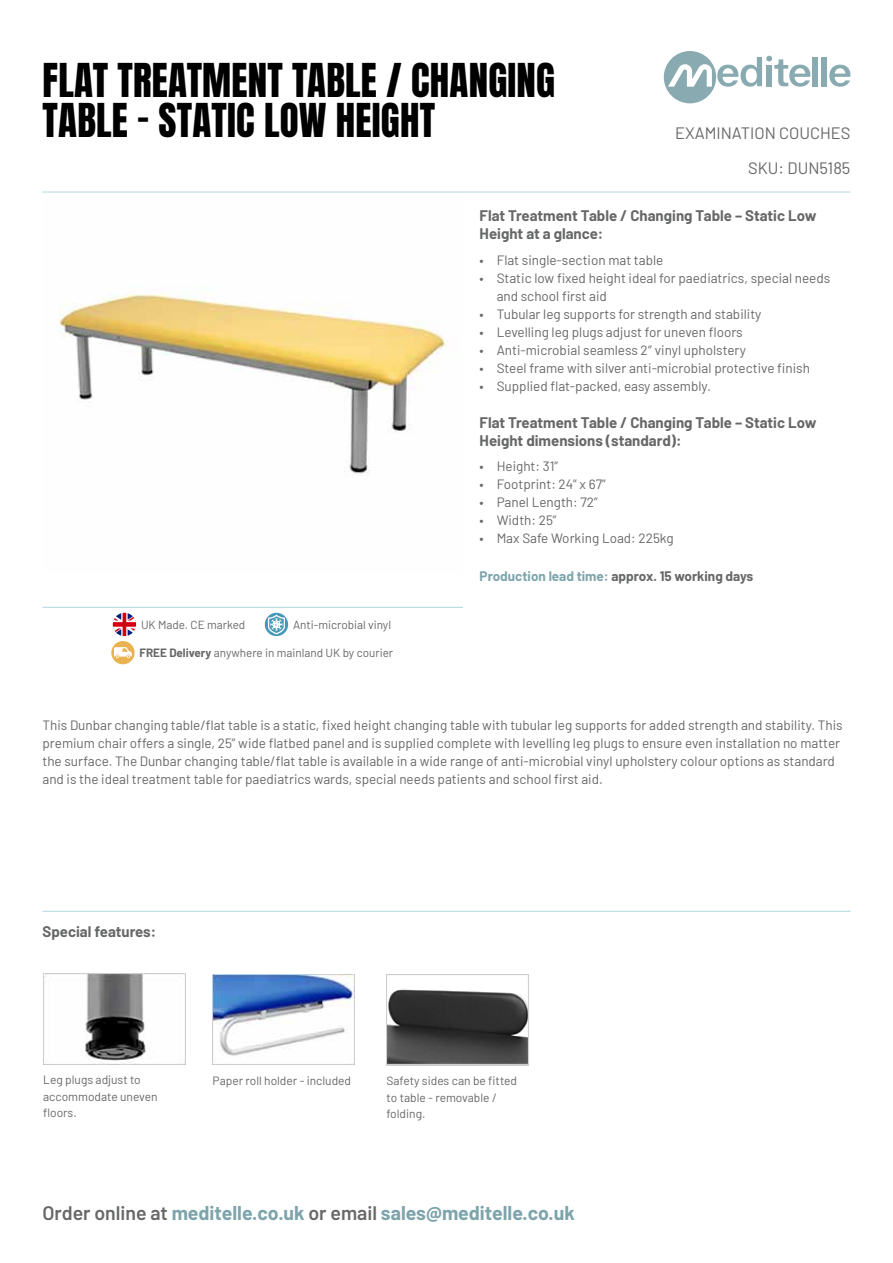
<style>
.page{position:relative;width:893px;height:1263px;background:#fff}
.page>*{position:absolute;margin:0;border:0;box-sizing:border-box;transform-origin:0 0}
.t1{font:39px/40.5px "Anton";letter-spacing:.005em;color:#000}
.t2{font:700 19.5px "Barlow";color:#7da4ab}
.t3{font:16.5px "Barlow";color:#666767}
.t4{font:700 15px/18px "Barlow";color:#666767}
.t5{font:13.5px/18px "Barlow";color:#666767}
.t6{font:700 13.5px "Barlow";color:#666767}
.t7{font:12px/16.5px "Barlow";color:#666767}
.t8{font:11.7px "Barlow";color:#666767}
.s1{font-weight:700}
.s2{color:#7da4ab}
.s3{font-weight:600;color:#666767}
</style>
<div class="page">
<img style="left:59px;top:291px;width:388px;height:183px">
<div style="left:664px;top:51px;width:52px;height:52px;background:#88aab0;border-radius:50%"></div>
<svg style="left:668px;top:56px;width:142px;height:31px"></svg>
<div style="left:813px;top:57px;width:5px;height:29px;background:#88aab0"></div>
<div style="left:822px;top:57px;width:5px;height:29px;background:#88aab0"></div>
<svg style="left:829px;top:65px;width:21px;height:22px"></svg>
<hr style="left:43px;top:192px;width:807px;height:1px;background:#b1d7e1">
<div style="left:111px;top:641px;width:24px;height:23px;background:#eab351;border-radius:50%"></div>
<svg style="left:114px;top:647px;width:18px;height:11px"></svg>
<svg style="left:113px;top:613px;width:23px;height:23px"></svg>
<svg style="left:265px;top:613px;width:23px;height:23px"></svg>
<svg style="left:268px;top:614px;width:17px;height:20px"></svg>
<hr style="left:43px;top:607px;width:420px;height:1px;background:#b1d7e1">
<hr style="left:43px;top:911px;width:807px;height:1px;background:#b1d7e1">
<img style="left:43px;top:973px;width:142px;height:91px">
<img style="left:213px;top:974px;width:142px;height:91px">
<img style="left:387px;top:974px;width:142px;height:91px">
<h1 class="t1" style="left:43px;top:63px;width:514px">FLAT TREATMENT TABLE / CHANGING<br>TABLE – STATIC LOW HEIGHT</h1>
<p class="t3" style="left:675px;top:121px;width:177px">EXAMINATION COUCHES</p>
<p class="t3" style="left:748px;top:156px;width:104px">SKU: DUN5185</p>
<p class="t8" style="left:141px;top:616px;width:106px">UK Made. CE marked</p>
<p class="t8" style="left:293px;top:616px;width:100px">Anti-microbial vinyl</p>
<p class="t8" style="left:140px;top:644px;width:255px"><span class="s1">FREE Delivery</span> anywhere in mainland UK by courier</p>
<p class="t4" style="left:480px;top:206px;width:338px">Flat Treatment Table / Changing Table – Static Low<br>Height at a glance:</p>
<p class="t5" style="left:480px;top:250px;width:185px">• Flat single-section mat table</p>
<p class="t5" style="left:497px;top:268px;width:335px;text-indent:-17px">• Static low fixed height ideal for paediatrics, special needs and school first aid</p>
<p class="t5" style="left:480px;top:304px;width:283px">• Tubular leg supports for strength and stability</p>
<p class="t5" style="left:480px;top:322px;width:265px">• Levelling leg plugs adjust for uneven floors</p>
<p class="t5" style="left:480px;top:340px;width:268px">• Anti-microbial seamless 2″ vinyl upholstery</p>
<p class="t5" style="left:480px;top:358px;width:332px">• Steel frame with silver anti-microbial protective finish</p>
<p class="t5" style="left:480px;top:376px;width:233px">• Supplied flat-packed, easy assembly.</p>
<p class="t4" style="left:480px;top:412px;width:338px">Flat Treatment Table / Changing Table – Static Low<br>Height dimensions (standard):</p>
<p class="t5" style="left:480px;top:456px;width:80px">• Height: 31”</p>
<p class="t5" style="left:480px;top:474px;width:128px">• Footprint: 24” x 67”</p>
<p class="t5" style="left:480px;top:492px;width:120px">• Panel Length: 72”</p>
<p class="t5" style="left:480px;top:510px;width:78px">• Width: 25”</p>
<p class="t5" style="left:480px;top:528px;width:196px">• Max Safe Working Load: 225kg</p>
<p class="t6" style="left:480px;top:566px;width:275px"><span class="s2">Production lead time:</span> approx. 15 working days</p>
<p class="t5" style="left:43px;top:715px;width:802px">This Dunbar changing table/flat table is a static, fixed height changing table with tubular leg supports for added strength and stability. This premium chair offers a single, 25” wide flatbed panel and is supplied complete with levelling leg plugs to ensure even installation no matter the surface. The Dunbar changing table/flat table is available in a wide range of anti-microbial vinyl upholstery colour options as standard and is the ideal treatment table for paediatrics wards, special needs patients and school first aid.</p>
<p class="t4" style="left:43px;top:921px;width:115px">Special features:</p>
<p class="t7" style="left:43px;top:1071px;width:116px">Leg plugs adjust to accommodate uneven floors.</p>
<p class="t7" style="left:213px;top:1072px;width:140px">Paper roll holder - included</p>
<p class="t7" style="left:387px;top:1072px;width:132px">Safety sides can be fitted to table - removable / folding.</p>
<h2 class="t2" style="left:43px;top:1199px;width:534px"><span class="s3">Order online at</span> meditelle.co.uk <span class="s3">or email</span> sales@meditelle.co.uk</h2>
</div>
